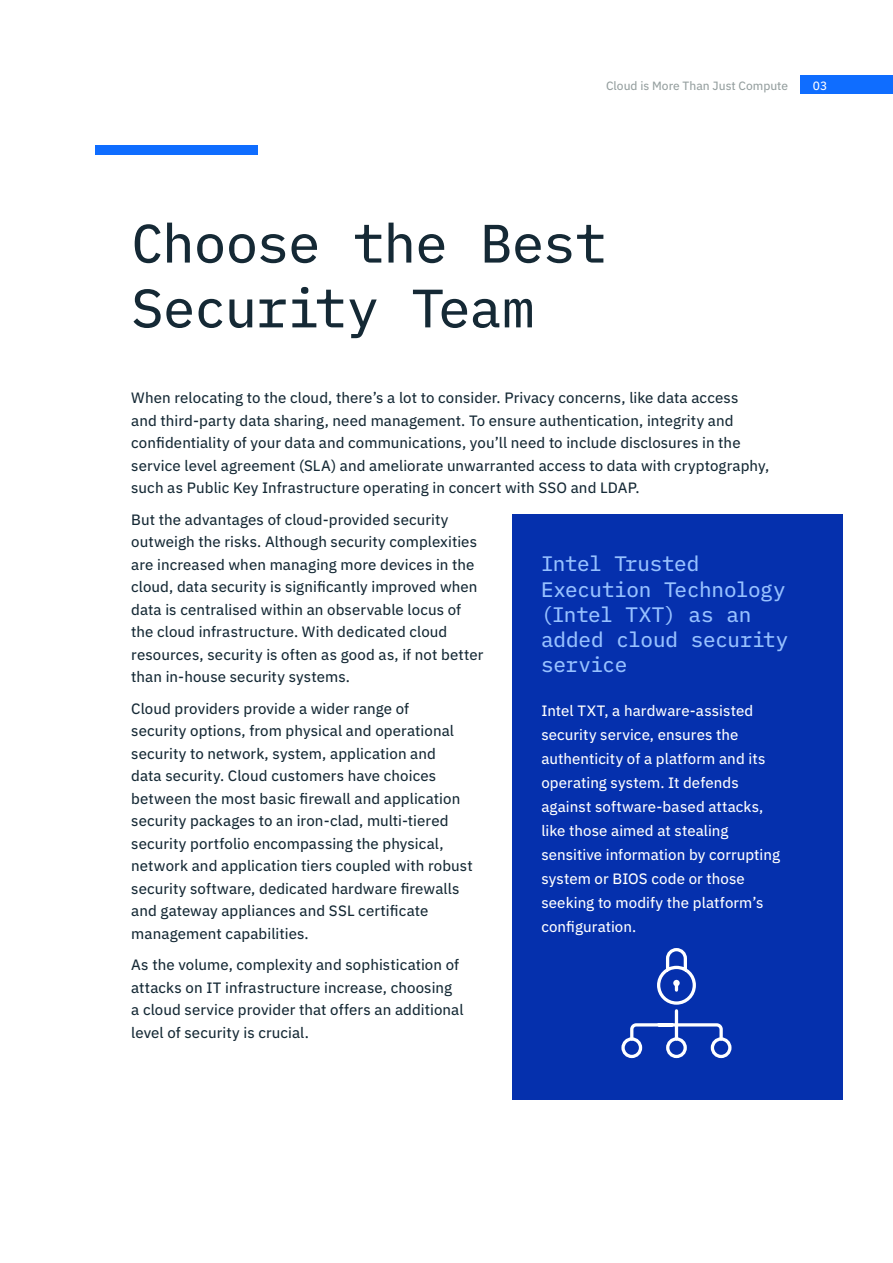
<style>
.page{position:relative;width:893px;height:1263px;background:#fff}
.page>*{position:absolute;margin:0;border:0;box-sizing:border-box;transform-origin:0 0}
.t1{font:54px/64.8px "IBM Plex Mono Text";letter-spacing:-.02em;color:#152935}
.t2{font:21px/25.2px "IBM Plex Mono Text";letter-spacing:-.01em;color:#97c1ff}
.t3{font:15px/22.5px "IBM Plex Sans Text";letter-spacing:.005em;color:#152935}
.t4{font:15px/24px "IBM Plex Sans Text";letter-spacing:.005em;color:#fff}
.t5{font:12px "IBM Plex Sans Text";color:#959f9f}
.t6{font:12px "IBM Plex Sans Text";color:#fff}
</style>
<div class="page">
<div style="left:95px;top:145px;width:162px;height:9px;background:#0f6dff"></div>
<div style="left:800px;top:76px;width:93px;height:18px;background:#0f6dff"></div>
<div style="left:512px;top:514px;width:330px;height:586px;background:#0530ad"></div>
<hr style="left:675px;top:1011px;width:3px;height:28px;background:#fff">
<svg style="left:621px;top:1021px;width:111px;height:38px"></svg>
<svg style="left:657px;top:948px;width:39px;height:57px"></svg>
<p class="t5" style="left:606px;top:76px;width:184px">Cloud is More Than Just Compute</p>
<p class="t6" style="left:813px;top:76px;width:16px">03</p>
<h1 class="t1" style="left:131px;top:207px;width:478px">Choose the Best<br>Security Team</h1>
<p class="t3" style="left:131px;top:385px;width:640px">When relocating to the cloud, there’s a lot to consider. Privacy concerns, like data access<br>and third-party data sharing, need management. To ensure authentication, integrity and confidentiality of your data and communications, you’ll need to include disclosures in the service level agreement (SLA) and ameliorate unwarranted access to data with cryptography, such as Public Key Infrastructure operating in concert with SSO and LDAP.</p>
<p class="t3" style="left:131px;top:507px;width:354px">But the advantages of cloud-provided security outweigh the risks. Although security complexities are increased when managing more devices in the cloud, data security is significantly improved when data is centralised within an observable locus of the cloud infrastructure. With dedicated cloud resources, security is often as good as, if not better than in-house security systems.</p>
<p class="t3" style="left:131px;top:696px;width:343px">Cloud providers provide a wider range of<br>security options, from physical and operational security to network, system, application and<br>data security. Cloud customers have choices between the most basic firewall and application security packages to an iron-clad, multi-tiered security portfolio encompassing the physical, network and application tiers coupled with robust security software, dedicated hardware firewalls and gateway appliances and SSL certificate management capabilities.</p>
<p class="t3" style="left:131px;top:952px;width:334px">As the volume, complexity and sophistication of attacks on IT infrastructure increase, choosing a cloud service provider that offers an additional level of security is crucial.</p>
<h2 class="t2" style="left:541px;top:550px;width:249px">Intel Trusted<br>Execution Technology (Intel TXT) as an added cloud security service</h2>
<p class="t4" style="left:541px;top:698px;width:240px">Intel TXT, a hardware-assisted security service, ensures the authenticity of a platform and its operating system. It defends against software-based attacks, like those aimed at stealing sensitive information by corrupting system or BIOS code or those seeking to modify the platform’s configuration.</p>
</div>
